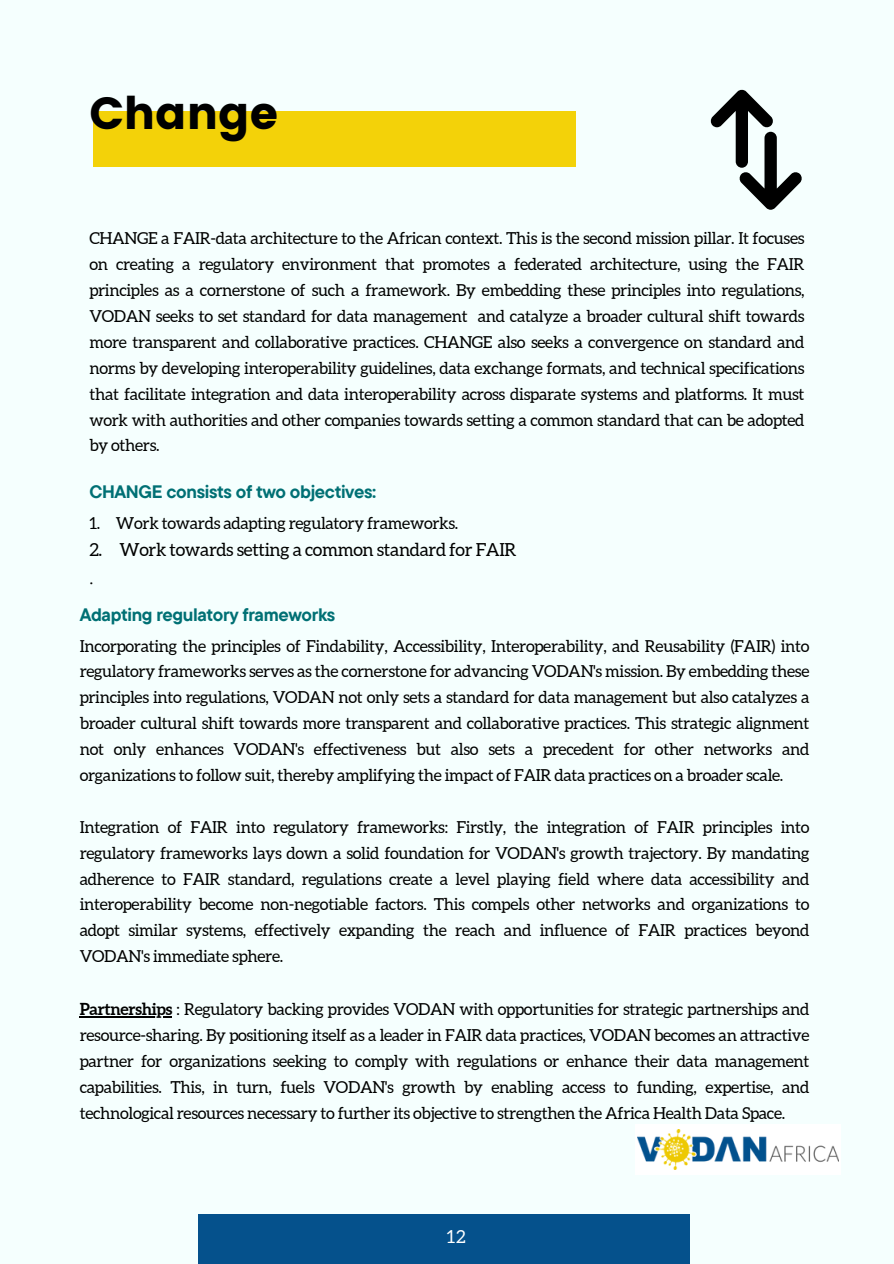
<style>
.page{position:relative;width:894px;height:1264px;background:#fff}
.page>*{position:absolute;margin:0;border:0;box-sizing:border-box;transform-origin:0 0}
.t1{font:45px "Poppins";color:#000}
.t2{font:700 18px "TT Commons Pro";letter-spacing:-.02em;color:#007074}
.t3{font:18px "Aleo";letter-spacing:-.02em;color:#000}
.t4{font:18px "Aleo";color:#fff}
.t5{font:18px "TT Slabs";color:#000}
.t6{font:16.5px/25.8px "Aleo";letter-spacing:-.02em;color:#000;text-align:justify}
.s1{font-weight:700}
</style>
<div class="page">
<div style="left:0;top:0;width:893px;height:1263px;background:#f5fffe"></div>
<div style="left:94px;top:111px;width:481px;height:56px;background:#f3d209"></div>
<div style="left:635px;top:1124px;width:205px;height:50px;background:#fff"></div>
<img style="left:637px;top:1129px;width:201px;height:40px">
<svg style="left:710px;top:89px;width:92px;height:121px"></svg>
<div style="left:199px;top:1214px;width:490px;height:49px;background:#05518c"></div>
<hr style="left:80px;top:1016px;width:92px;height:1px;background:#000">
<p class="t1" style="left:89px;top:87px;width:190px">Change</p>
<h1 class="t6" style="left:89px;top:225px;width:716px">CHANGE a FAIR-data architecture to the African context. This is the second mission pillar. It focuses on creating a regulatory environment that promotes a federated architecture, using the FAIR principles as a cornerstone of such a framework. By embedding these principles into regulations, VODAN seeks to set standard for data management and catalyze a broader cultural shift towards more transparent and collaborative practices. CHANGE also seeks a convergence on standard and norms by developing interoperability guidelines, data exchange formats, and technical specifications that facilitate integration and data interoperability across disparate systems and platforms. It must work with authorities and other companies towards setting a common standard that can be adopted by others.</h1>
<p class="t2" style="left:89px;top:480px;width:288px">CHANGE consists of two objectives:</p>
<p class="t6" style="left:89px;top:510px;width:370px">1. Work towards adapting regulatory frameworks.</p>
<h2 class="t3" style="left:89px;top:539px;width:428px">2. Work towards setting a common standard for FAIR</h2>
<p class="t5" style="left:89px;top:566px;width:5px">.</p>
<h2 class="t2" style="left:80px;top:602px;width:257px">Adapting regulatory frameworks</h2>
<p class="t6" style="left:80px;top:632px;width:731px">Incorporating the principles of Findability, Accessibility, Interoperability, and Reusability (FAIR) into regulatory frameworks serves as the cornerstone for advancing VODAN's mission. By embedding these principles into regulations, VODAN not only sets a standard for data management but also catalyzes a broader cultural shift towards more transparent and collaborative practices. This strategic alignment not only enhances VODAN's effectiveness but also sets a precedent for other networks and organizations to follow suit, thereby amplifying the impact of FAIR data practices on a broader scale.</p>
<p class="t6" style="left:80px;top:813px;width:731px">Integration of FAIR into regulatory frameworks: Firstly, the integration of FAIR principles into regulatory frameworks lays down a solid foundation for VODAN's growth trajectory. By mandating adherence to FAIR standard, regulations create a level playing field where data accessibility and interoperability become non-negotiable factors. This compels other networks and organizations to adopt similar systems, effectively expanding the reach and influence of FAIR practices beyond VODAN's immediate sphere.</p>
<p class="t6" style="left:80px;top:996px;width:731px"><span class="s1">Partnerships</span> : Regulatory backing provides VODAN with opportunities for strategic partnerships and resource-sharing. By positioning itself as a leader in FAIR data practices, VODAN becomes an attractive partner for organizations seeking to comply with regulations or enhance their data management capabilities. This, in turn, fuels VODAN's growth by enabling access to funding, expertise, and technological resources necessary to further its objective to strengthen the Africa Health Data Space.</p>
<p class="t4" style="left:446px;top:1226px;width:20px">12</p>
</div>
